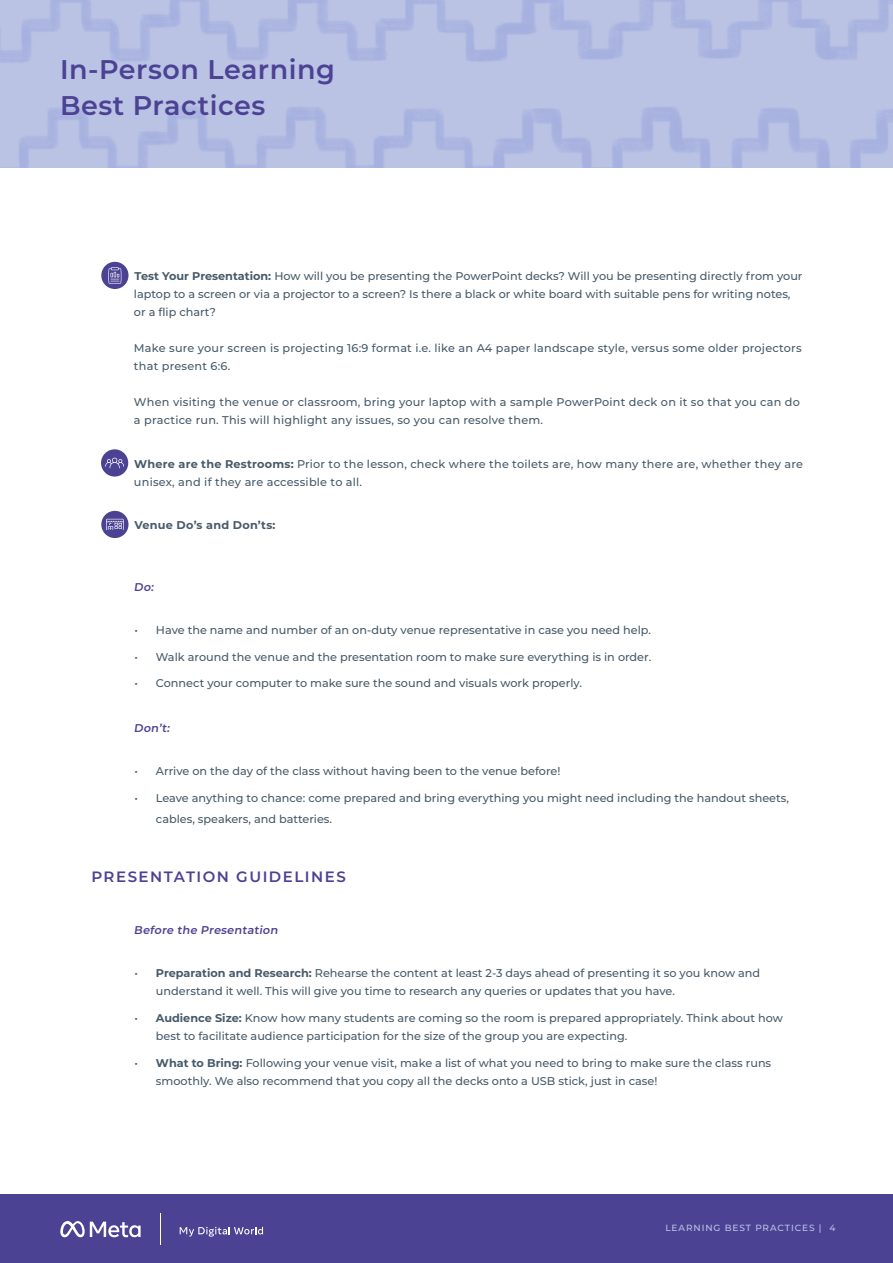
<style>
.page{position:relative;width:893px;height:1263px;background:#fff}
.page>*{position:absolute;margin:0;border:0;box-sizing:border-box;transform-origin:0 0}
.t1{font:600 27px/36px "Montserrat";letter-spacing:.02em;color:#4c4294}
.t2{font:600 15px "Montserrat";letter-spacing:.1em;color:#4c4294}
.t3{font:500 11.25px/18px "Montserrat";color:#475a69}
.t4{font:500 11.25px/18px "Montserrat";letter-spacing:.02em;color:#475a69}
.t5{font:600 11.25px "Montserrat";color:#4c4294}
.t6{font:700 11.25px "Montserrat";letter-spacing:.02em;color:#475a69}
.t7{font:500 9px "Montserrat";letter-spacing:.1em;color:#bac3e4}
.s1{font-weight:700}
</style>
<div class="page">
<div style="left:0;top:1194px;width:893px;height:69px;background:#4c4294"></div>
<svg style="left:180px;top:1227px;width:83px;height:9px"></svg>
<hr style="left:160px;top:1213px;width:1px;height:32px;background:#fff">
<svg style="left:60px;top:1221px;width:81px;height:16px"></svg>
<img style="left:0;top:0;width:893px;height:167px">
<div style="left:101px;top:262px;width:28px;height:27px;background:#4c4294;border-radius:50%"></div>
<svg style="left:108px;top:267px;width:14px;height:17px"></svg>
<div style="left:101px;top:449px;width:27px;height:27px;background:#4c4294;border-radius:50%"></div>
<svg style="left:105px;top:458px;width:19px;height:10px"></svg>
<div style="left:101px;top:511px;width:28px;height:27px;background:#4c4294;border-radius:50%"></div>
<svg style="left:106px;top:519px;width:18px;height:11px"></svg>
<h1 class="t1" style="left:60px;top:50px;width:276px">In-Person Learning<br>Best Practices</h1>
<p class="t3" style="left:134px;top:267px;width:670px"><span class="s1">Test Your Presentation:</span> How will you be presenting the PowerPoint decks? Will you be presenting directly from your laptop to a screen or via a projector to a screen? Is there a black or white board with suitable pens for writing notes, or a flip chart?</p>
<p class="t4" style="left:134px;top:339px;width:669px">Make sure your screen is projecting 16:9 format i.e. like an A4 paper landscape style, versus some older projectors that present 6:6.</p>
<p class="t4" style="left:134px;top:393px;width:667px">When visiting the venue or classroom, bring your laptop with a sample PowerPoint deck on it so that you can do a practice run. This will highlight any issues, so you can resolve them.</p>
<p class="t4" style="left:134px;top:454px;width:670px"><span class="s1">Where are the Restrooms:</span> Prior to the lesson, check where the toilets are, how many there are, whether they are unisex, and if they are accessible to all.</p>
<p class="t6" style="left:135px;top:517px;width:142px">Venue Do’s and Don’ts:</p>
<p class="t5" style="left:134px;top:579px;width:23px">Do:</p>
<p class="t3" style="left:135px;top:621px;width:518px">• Have the name and number of an on-duty venue representative in case you need help.</p>
<p class="t3" style="left:135px;top:647px;width:518px">• Walk around the venue and the presentation room to make sure everything is in order.</p>
<p class="t3" style="left:135px;top:674px;width:449px">• Connect your computer to make sure the sound and visuals work properly.</p>
<p class="t5" style="left:134px;top:720px;width:39px">Don’t:</p>
<p class="t3" style="left:135px;top:762px;width:427px">• Arrive on the day of the class without having been to the venue before!</p>
<p class="t3" style="left:156px;top:787px;width:634px;line-height:21px;text-indent:-21px">• Leave anything to chance: come prepared and bring everything you might need including the handout sheets, cables, speakers, and batteries.</p>
<h2 class="t2" style="left:91px;top:866px;width:256px">PRESENTATION GUIDELINES</h2>
<p class="t5" style="left:134px;top:922px;width:147px">Before the Presentation</p>
<p class="t3" style="left:156px;top:964px;width:606px;text-indent:-21px">• <span class="s1">Preparation and Research:</span> Rehearse the content at least 2-3 days ahead of presenting it so you know and understand it well. This will give you time to research any queries or updates that you have.</p>
<p class="t3" style="left:156px;top:1008px;width:629px;text-indent:-21px">• <span class="s1">Audience Size:</span> Know how many students are coming so the room is prepared appropriately. Think about how best to facilitate audience participation for the size of the group you are expecting.</p>
<p class="t3" style="left:156px;top:1053px;width:617px;text-indent:-21px">• <span class="s1">What to Bring:</span> Following your venue visit, make a list of what you need to bring to make sure the class runs smoothly. We also recommend that you copy all the decks onto a USB stick, just in case!</p>
<p class="t7" style="left:665px;top:1222px;width:172px">LEARNING BEST PRACTICES | 4</p>
</div>
